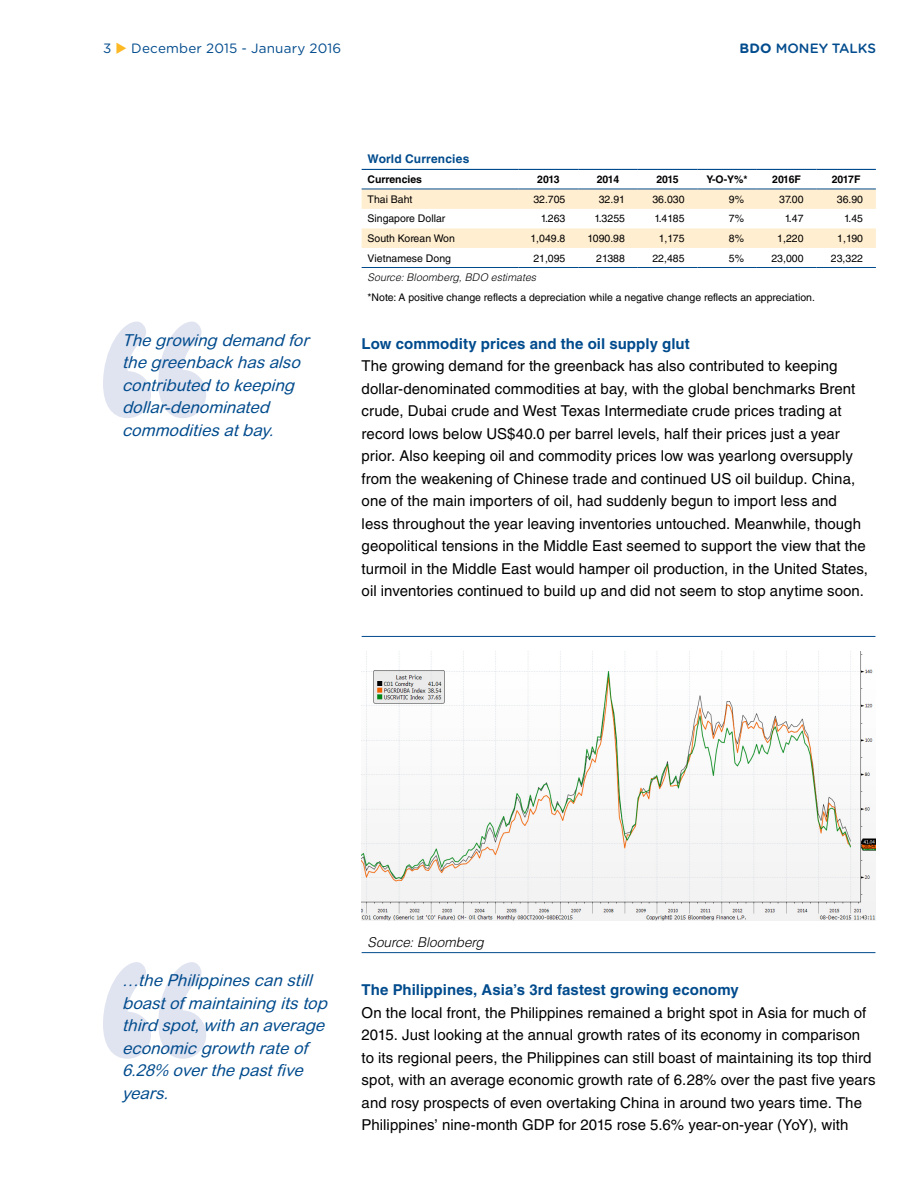
<style>
.page{position:relative;width:918px;height:1188px;background:#fff}
.page>*{position:absolute;margin:0;border:0;box-sizing:border-box;transform-origin:0 0}
.t1{font:italic 16.5px/22.5px "Arial Rounded MT Std";color:#004b8d}
.t2{font:15px/22.5px "Helvetica LT Std";letter-spacing:.005em;color:#000}
.t3{font:700 15px "Helvetica LT Std";letter-spacing:.005em;color:#004b8d}
.t4{font:13.5px "Gotham Rounded";letter-spacing:.015em;color:#004b8d}
.t5{font:italic 300 13.5px "Helvetica LT Std";letter-spacing:.005em;color:#000}
.t6{font:500 13.5px "Gotham Rounded";color:#004b8d}
.t7{font:700 12px "Helvetica LT Std";letter-spacing:.015em;color:#004b8d}
.t8{font:10.5px "Helvetica LT Std";color:#000}
.t9{font:700 10.5px "Helvetica LT Std";color:#000}
.t10{font:italic 300 10.5px "Helvetica LT Std";letter-spacing:.01em;color:#000}
.s1{color:#fdb924}
.s2{font-weight:700}
</style>
<div class="page">
<svg style="left:103px;top:962px;width:103px;height:97px"></svg>
<svg style="left:103px;top:322px;width:103px;height:96px"></svg>
<svg style="left:362px;top:190px;width:514px;height:58px"></svg>
<hr style="left:362px;top:267px;width:157px;height:1px;background:#004b8d">
<hr style="left:519px;top:267px;width:59px;height:1px;background:#004b8d">
<hr style="left:578px;top:267px;width:60px;height:1px;background:#004b8d">
<hr style="left:638px;top:267px;width:59px;height:1px;background:#004b8d">
<hr style="left:697px;top:267px;width:60px;height:1px;background:#004b8d">
<hr style="left:757px;top:267px;width:59px;height:1px;background:#004b8d">
<hr style="left:816px;top:267px;width:60px;height:1px;background:#004b8d">
<hr style="left:362px;top:189px;width:157px;height:1px;background:#004b8d">
<hr style="left:519px;top:189px;width:59px;height:1px;background:#004b8d">
<hr style="left:578px;top:189px;width:60px;height:1px;background:#004b8d">
<hr style="left:638px;top:189px;width:59px;height:1px;background:#004b8d">
<hr style="left:697px;top:189px;width:60px;height:1px;background:#004b8d">
<hr style="left:757px;top:189px;width:59px;height:1px;background:#004b8d">
<hr style="left:816px;top:189px;width:60px;height:1px;background:#004b8d">
<hr style="left:362px;top:169px;width:157px;height:1px;background:#004b8d">
<hr style="left:519px;top:169px;width:59px;height:1px;background:#004b8d">
<hr style="left:578px;top:169px;width:60px;height:1px;background:#004b8d">
<hr style="left:638px;top:169px;width:59px;height:1px;background:#004b8d">
<hr style="left:697px;top:169px;width:60px;height:1px;background:#004b8d">
<hr style="left:757px;top:169px;width:59px;height:1px;background:#004b8d">
<hr style="left:816px;top:169px;width:60px;height:1px;background:#004b8d">
<hr style="left:362px;top:952px;width:513px;height:1px;background:#004b8d">
<hr style="left:362px;top:636px;width:513px;height:1px;background:#004b8d">
<img style="left:362px;top:651px;width:513px;height:269px">
<p class="t4" style="left:103px;top:39px;width:240px">3 <span class="s1">◆</span> December 2015 - January 2016</p>
<p class="t6" style="left:739px;top:38px;width:138px"><span class="s2">BDO</span> MONEY TALKS</p>
<p class="t1" style="left:122px;top:329px;width:193px">Thegrowing demand for thegreenbackhasalso contributed tokeeping dollar-denominated commoditiesatbay.</p>
<p class="t7" style="left:368px;top:152px;width:103px">World Currencies</p>
<p class="t9" style="left:368px;top:173px;width:56px">Currencies</p>
<p class="t9" style="left:537px;top:173px;width:24px">2013</p>
<p class="t9" style="left:597px;top:173px;width:24px">2014</p>
<p class="t9" style="left:656px;top:173px;width:24px">2015</p>
<p class="t9" style="left:707px;top:173px;width:43px">Y-O-Y%*</p>
<p class="t9" style="left:772px;top:173px;width:30px">2016F</p>
<p class="t9" style="left:832px;top:173px;width:30px">2017F</p>
<p class="t8" style="left:368px;top:193px;width:46px">Thai Baht</p>
<p class="t8" style="left:533px;top:193px;width:34px">32.705</p>
<p class="t8" style="left:599px;top:193px;width:28px">32.91</p>
<p class="t8" style="left:652px;top:193px;width:34px">36.030</p>
<p class="t8" style="left:729px;top:193px;width:17px">9%</p>
<p class="t8" style="left:779px;top:193px;width:26px">37.00</p>
<p class="t8" style="left:837px;top:193px;width:28px">36.90</p>
<p class="t8" style="left:368px;top:213px;width:79px">Singapore Dollar</p>
<p class="t8" style="left:541px;top:213px;width:26px">1.263</p>
<p class="t8" style="left:594px;top:213px;width:32px">1.3255</p>
<p class="t8" style="left:654px;top:213px;width:32px">1.4185</p>
<p class="t8" style="left:729px;top:213px;width:17px">7%</p>
<p class="t8" style="left:785px;top:213px;width:20px">1.47</p>
<p class="t8" style="left:844px;top:213px;width:20px">1.45</p>
<p class="t8" style="left:368px;top:232px;width:89px">South Korean Won</p>
<p class="t8" style="left:530px;top:232px;width:37px">1,049.8</p>
<p class="t8" style="left:588px;top:232px;width:39px">1090.98</p>
<p class="t8" style="left:659px;top:232px;width:27px">1,175</p>
<p class="t8" style="left:729px;top:232px;width:17px">8%</p>
<p class="t8" style="left:777px;top:232px;width:28px">1,220</p>
<p class="t8" style="left:837px;top:232px;width:27px">1,190</p>
<p class="t8" style="left:368px;top:252px;width:85px">Vietnamese Dong</p>
<p class="t8" style="left:533px;top:252px;width:34px">21,095</p>
<p class="t8" style="left:596px;top:252px;width:30px">21388</p>
<p class="t8" style="left:652px;top:252px;width:34px">22,485</p>
<p class="t8" style="left:729px;top:252px;width:17px">5%</p>
<p class="t8" style="left:771px;top:252px;width:34px">23,000</p>
<p class="t8" style="left:831px;top:252px;width:34px">23,322</p>
<p class="t10" style="left:368px;top:271px;width:170px">Source: Bloomberg, BDO estimates</p>
<p class="t8" style="left:368px;top:291px;width:449px">*Note: A positive change reflects a depreciation while a negative change reflects an appreciation.</p>
<p class="t3" style="left:362px;top:334px;width:330px">Low commodity prices and the oil supply glut</p>
<p class="t2" style="left:362px;top:355px;width:508px">The growing demand for the greenback has also contributed to keeping dollar-denominated commodities at bay, with the global benchmarks Brent crude, Dubai crude and West Texas Intermediate crude prices trading at record lows below US$40.0 per barrel levels, half their prices just a year prior. Also keeping oil and commodity prices low was yearlong oversupply from the weakening of Chinese trade and continued US oil buildup. China, one of the main importers of oil, had suddenly begun to import less and<br>less throughout the year leaving inventories untouched. Meanwhile, though geopolitical tensions in the Middle East seemed to support the view that the turmoil in the Middle East would hamper oil production, in the United States, oil inventories continued to build up and did not seem to stop anytime soon.</p>
<p class="t1" style="left:122px;top:969px;width:211px">…thePhilippinescanstill boastofmaintaining itstop third spot,withanaverage economicgrowthrateof<br>6.28% overthepastfive years.</p>
<p class="t5" style="left:368px;top:933px;width:118px">Source: Bloomberg</p>
<p class="t3" style="left:362px;top:981px;width:379px">The Philippines, Asia’s 3rd fastest growing economy</p>
<p class="t2" style="left:362px;top:1001px;width:515px">On the local front, the Philippines remained a bright spot in Asia for much of 2015. Just looking at the annual growth rates of its economy in comparison to its regional peers, the Philippines can still boast of maintaining its top third spot, with an average economic growth rate of 6.28% over the past five years and rosy prospects of even overtaking China in around two years time. The Philippines’ nine-month GDP for 2015 rose 5.6% year-on-year (YoY), with</p>
</div>
